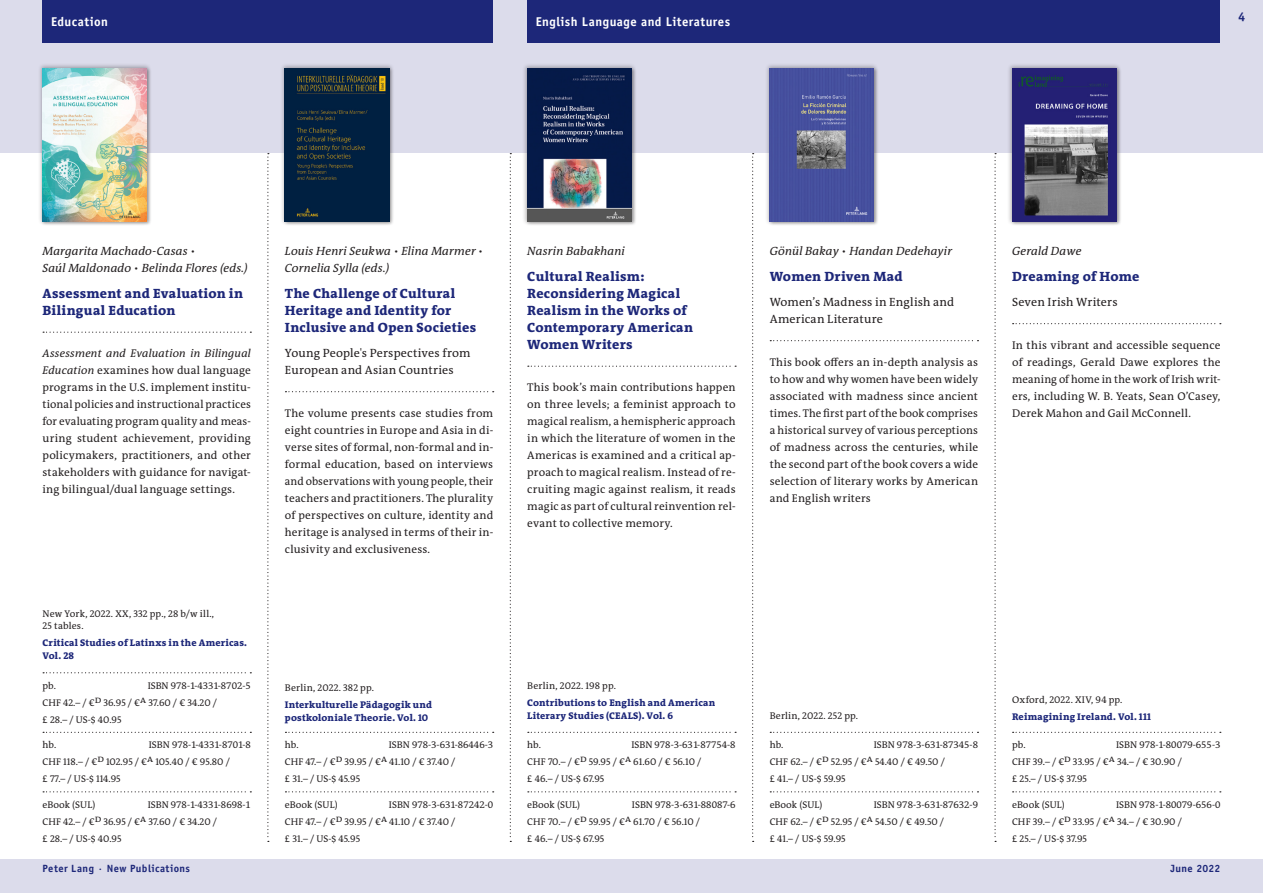
<style>
.page{position:relative;width:1263px;height:893px;background:#fff}
.page>*{position:absolute;margin:0;border:0;box-sizing:border-box;transform-origin:0 0}
._110___Titel{font:800 13.5px/17px "The Antiqua B W8";letter-spacing:.02em;color:#1d2779}
.Subjects{font:700 12.75px "Officina Sans";letter-spacing:.035em;color:#fff}
.t1{font:700 12.75px "Officina Sans";color:#1d2779}
._100___Autor{font:italic 12px/17px "The Antiqua B W5 Plain";letter-spacing:.01em;color:#231f20}
._120___Untertitel{font:12px/17px "The Antiqua B W5 Plain";letter-spacing:.015em;color:#231f20}
._300___Werbetext__FK{font:11.25px/17px "The Antiqua B W5 Plain";letter-spacing:.015em;color:#231f20;text-align:justify}
.t2{font:700 10.5px "Officina Sans";letter-spacing:.04em;color:#1d2779}
._230___Preise{font:9.75px/17px "The Antiqua B W5 Plain";color:#231f20}
._220___ISBN{font:9.75px "The Antiqua B W5 Plain";color:#231f20}
._210___Reihe{font:800 9.75px/12.8px "The Antiqua B W8";letter-spacing:.02em;color:#1d2779}
._200___Ort_Jahr_Umfa{font:9.75px/12.8px "The Antiqua B W5 Plain";letter-spacing:.02em;color:#231f20}
.s1{font-family:"The Antiqua B W3";font-weight:300;font-style:normal}
.s2{font-style:italic}
</style>
<div class="page">
<div style="left:0;top:0;width:1263px;height:153px;background:#dcdceb"></div>
<div style="left:0;top:859px;width:1263px;height:34px;background:#dcdceb"></div>
<svg style="left:267px;top:153px;width:2px;height:689px"></svg>
<svg style="left:510px;top:153px;width:1px;height:689px"></svg>
<svg style="left:752px;top:153px;width:2px;height:689px"></svg>
<svg style="left:994px;top:153px;width:2px;height:689px"></svg>
<svg style="left:1013px;top:732px;width:208px;height:1px"></svg>
<svg style="left:1013px;top:791px;width:208px;height:1px"></svg>
<svg style="left:1013px;top:323px;width:208px;height:1px"></svg>
<svg style="left:770px;top:732px;width:208px;height:1px"></svg>
<svg style="left:770px;top:791px;width:208px;height:1px"></svg>
<svg style="left:770px;top:340px;width:208px;height:1px"></svg>
<svg style="left:528px;top:732px;width:208px;height:1px"></svg>
<svg style="left:528px;top:791px;width:208px;height:1px"></svg>
<svg style="left:528px;top:366px;width:208px;height:1px"></svg>
<svg style="left:285px;top:732px;width:209px;height:1px"></svg>
<svg style="left:285px;top:791px;width:209px;height:1px"></svg>
<svg style="left:285px;top:391px;width:209px;height:1px"></svg>
<svg style="left:43px;top:672px;width:208px;height:1px"></svg>
<svg style="left:43px;top:732px;width:208px;height:1px"></svg>
<svg style="left:43px;top:791px;width:208px;height:1px"></svg>
<svg style="left:43px;top:332px;width:208px;height:1px"></svg>
<div style="left:764px;top:63px;width:115px;height:163px;background:#231f20;opacity:.3"></div>
<img style="left:770px;top:68px;width:104px;height:153px">
<div style="left:522px;top:63px;width:115px;height:163px;background:#231f20;opacity:.3"></div>
<img style="left:527px;top:68px;width:104px;height:153px">
<div style="left:280px;top:63px;width:114px;height:163px;background:#231f20;opacity:.3"></div>
<img style="left:285px;top:68px;width:104px;height:153px">
<div style="left:37px;top:63px;width:115px;height:163px;background:#231f20;opacity:.3"></div>
<img style="left:43px;top:68px;width:104px;height:153px">
<div style="left:43px;top:0;width:450px;height:43px;background:#1d2779"></div>
<div style="left:527px;top:0;width:693px;height:43px;background:#1d2779"></div>
<div style="left:1007px;top:63px;width:114px;height:163px;background:#231f20;opacity:.3"></div>
<img style="left:1012px;top:68px;width:104px;height:153px">
<p class="Subjects" style="left:51px;top:13px;width:59px">Education</p>
<p class="Subjects" style="left:536px;top:13px;width:196px">English Language and Literatures</p>
<p class="t1" style="left:1238px;top:9px;width:9px">4</p>
<p class="_100___Autor" style="left:43px;top:243px;width:207px">Margarita Machado-Casas <span class="s1">•<br></span>Saúl Maldonado <span class="s1">•</span> Belinda Flores (eds.)</p>
<p class="_110___Titel" style="left:43px;top:285px;width:202px">Assessment and Evaluation in<br>Bilingual Education</p>
<p class="_300___Werbetext__FK" style="left:43px;top:345px;width:210px"><span class="s2">Assessment and Evaluation in Bilingual Education</span> examines how dual language programs in the U.S. implement institu&shy;tional policies and instructional practices for evaluating program quality and meas&shy;uring student achievement, providing policymakers, practitioners, and other stakeholders with guidance for navigat&shy;ing bilingual/dual language settings.</p>
<p class="_200___Ort_Jahr_Umfa" style="left:43px;top:607px;width:173px">New York, 2022. XX, 332 pp., 28 b/w ill.,<br>25 tables.</p>
<p class="_210___Reihe" style="left:43px;top:637px;width:206px">Critical Studies of Latinxs in the Americas.<br>Vol. 28</p>
<p class="_220___ISBN" style="left:43px;top:679px;width:15px">pb.</p>
<p class="_220___ISBN" style="left:148px;top:679px;width:105px">ISBN 978-1-4331-8702-5</p>
<p class="_230___Preise" style="left:43px;top:694px;width:176px">CHF 42.– / €D 36.95 / €A 37.60 / € 34.20 / £ 28.– / US-$ 40.95</p>
<p class="_220___ISBN" style="left:43px;top:739px;width:15px">hb.</p>
<p class="_220___ISBN" style="left:149px;top:739px;width:104px">ISBN 978-1-4331-8701-8</p>
<p class="_230___Preise" style="left:43px;top:754px;width:189px">CHF 118.– / €D 102.95 / €A 105.40 / € 95.80 / £ 77.– / US-$ 114.95</p>
<p class="_220___ISBN" style="left:43px;top:798px;width:54px">eBook (SUL)</p>
<p class="_220___ISBN" style="left:148px;top:798px;width:105px">ISBN 978-1-4331-8698-1</p>
<p class="_230___Preise" style="left:43px;top:813px;width:176px">CHF 42.– / €D 36.95 / €A 37.60 / € 34.20 / £ 28.– / US-$ 40.95</p>
<p class="_100___Autor" style="left:285px;top:243px;width:200px">Louis Henri Seukwa <span class="s1">•</span> Elina Marmer <span class="s1">•<br></span>Cornelia Sylla (eds.)</p>
<p class="_110___Titel" style="left:285px;top:285px;width:193px">The Challenge of Cultural<br>Heritage and Identity for<br>Inclusive and Open Societies</p>
<p class="_120___Untertitel" style="left:285px;top:345px;width:187px">Young People's Perspectives from<br>European and Asian Countries</p>
<p class="_300___Werbetext__FK" style="left:285px;top:405px;width:210px">The volume presents case studies from eight countries in Europe and Asia in di&shy;verse sites of formal, non-formal and in&shy;formal education, based on interviews and observations with young people, their teachers and practitioners. The plurality of perspectives on culture, identity and heritage is analysed in terms of their in&shy;clusivity and exclusiveness.</p>
<p class="_100___Autor" style="left:527px;top:243px;width:99px">Nasrin Babakhani</p>
<p class="_110___Titel" style="left:527px;top:268px;width:167px">Cultural Realism:<br>Reconsidering Magical<br>Realism in the Works of<br>Contemporary American<br>Women Writers</p>
<p class="_300___Werbetext__FK" style="left:527px;top:379px;width:210px">This book’s main contributions happen on three levels; a feminist approach to magical realism, a hemispheric approach in which the literature of women in the Americas is examined and a critical ap&shy;proach to magical realism. Instead of re&shy;cruiting magic against realism, it reads magic as part of cultural reinvention rel&shy;evant to collective memory.</p>
<p class="_200___Ort_Jahr_Umfa" style="left:285px;top:682px;width:91px">Berlin, 2022. 382 pp.</p>
<p class="_210___Reihe" style="left:285px;top:699px;width:149px">Interkulturelle Pädagogik und postkoloniale Theorie. Vol. 10</p>
<p class="_220___ISBN" style="left:285px;top:739px;width:15px">hb.</p>
<p class="_220___ISBN" style="left:389px;top:739px;width:106px">ISBN 978-3-631-86446-3</p>
<p class="_230___Preise" style="left:285px;top:754px;width:172px">CHF 47.– / €D 39.95 / €A 41.10 / € 37.40 / £ 31.– / US-$ 45.95</p>
<p class="_220___ISBN" style="left:285px;top:798px;width:54px">eBook (SUL)</p>
<p class="_220___ISBN" style="left:389px;top:798px;width:106px">ISBN 978-3-631-87242-0</p>
<p class="_230___Preise" style="left:285px;top:813px;width:172px">CHF 47.– / €D 39.95 / €A 41.10 / € 37.40 / £ 31.– / US-$ 45.95</p>
<p class="_200___Ort_Jahr_Umfa" style="left:527px;top:679px;width:90px">Berlin, 2022. 198 pp.</p>
<p class="_210___Reihe" style="left:527px;top:696px;width:189px">Contributions to English and American<br>Literary Studies (CEALS). Vol. 6</p>
<p class="_220___ISBN" style="left:527px;top:739px;width:15px">hb.</p>
<p class="_220___ISBN" style="left:631px;top:739px;width:106px">ISBN 978-3-631-87754-8</p>
<p class="_230___Preise" style="left:527px;top:754px;width:176px">CHF 70.– / €D 59.95 / €A 61.60 / € 56.10 / £ 46.– / US-$ 67.95</p>
<p class="_220___ISBN" style="left:527px;top:798px;width:54px">eBook (SUL)</p>
<p class="_220___ISBN" style="left:632px;top:798px;width:105px">ISBN 978-3-631-88087-6</p>
<p class="_230___Preise" style="left:527px;top:813px;width:174px">CHF 70.– / €D 59.95 / €A 61.70 / € 56.10 / £ 46.– / US-$ 67.95</p>
<p class="_100___Autor" style="left:770px;top:243px;width:184px">Gönül Bakay <span class="s1">•</span> Handan Dedehayir</p>
<p class="_110___Titel" style="left:770px;top:268px;width:135px">Women Driven Mad</p>
<p class="_120___Untertitel" style="left:770px;top:294px;width:186px">Women’s Madness in English and<br>American Literature</p>
<p class="_300___Werbetext__FK" style="left:770px;top:353px;width:210px">This book offers an in-depth analysis as to how and why women have been widely associated with madness since ancient times. The first part of the book comprises a historical survey of various perceptions of madness across the centuries, while the second part of the book covers a wide selection of literary works by American and English writers</p>
<p class="_100___Autor" style="left:1012px;top:243px;width:71px">Gerald Dawe</p>
<p class="_110___Titel" style="left:1012px;top:268px;width:129px">Dreaming of Home</p>
<p class="_120___Untertitel" style="left:1012px;top:294px;width:107px">Seven Irish Writers</p>
<p class="_300___Werbetext__FK" style="left:1012px;top:336px;width:210px">In this vibrant and accessible sequence of readings, Gerald Dawe explores the meaning of home in the work of Irish writ&shy;ers, including W. B. Yeats, Sean O’Casey, Derek Mahon and Gail McConnell.</p>
<p class="_200___Ort_Jahr_Umfa" style="left:770px;top:709px;width:90px">Berlin, 2022. 252 pp.</p>
<p class="_220___ISBN" style="left:770px;top:739px;width:15px">hb.</p>
<p class="_220___ISBN" style="left:874px;top:739px;width:106px">ISBN 978-3-631-87345-8</p>
<p class="_230___Preise" style="left:770px;top:754px;width:177px">CHF 62.– / €D 52.95 / €A 54.40 / € 49.50 / £ 41.– / US-$ 59.95</p>
<p class="_220___ISBN" style="left:770px;top:798px;width:54px">eBook (SUL)</p>
<p class="_220___ISBN" style="left:874px;top:798px;width:106px">ISBN 978-3-631-87632-9</p>
<p class="_230___Preise" style="left:770px;top:813px;width:176px">CHF 62.– / €D 52.95 / €A 54.50 / € 49.50 / £ 41.– / US-$ 59.95</p>
<p class="_200___Ort_Jahr_Umfa" style="left:1012px;top:693px;width:112px">Oxford, 2022. XIV, 94 pp.</p>
<p class="_210___Reihe" style="left:1012px;top:710px;width:140px">Reimagining Ireland. Vol. 111</p>
<p class="_220___ISBN" style="left:1012px;top:739px;width:15px">pb.</p>
<p class="_220___ISBN" style="left:1116px;top:739px;width:106px">ISBN 978-1-80079-655-3</p>
<p class="_230___Preise" style="left:1012px;top:754px;width:171px">CHF 39.– / €D 33.95 / €A 34.– / € 30.90 / £ 25.– / US-$ 37.95</p>
<p class="_220___ISBN" style="left:1012px;top:798px;width:54px">eBook (SUL)</p>
<p class="_220___ISBN" style="left:1116px;top:798px;width:106px">ISBN 978-1-80079-656-0</p>
<p class="_230___Preise" style="left:1012px;top:813px;width:171px">CHF 39.– / €D 33.95 / €A 34.– / € 30.90 / £ 25.– / US-$ 37.95</p>
<p class="t2" style="left:43px;top:862px;width:149px">Peter Lang · New Publications</p>
<p class="t2" style="left:1170px;top:862px;width:51px">June 2022</p>
</div>
